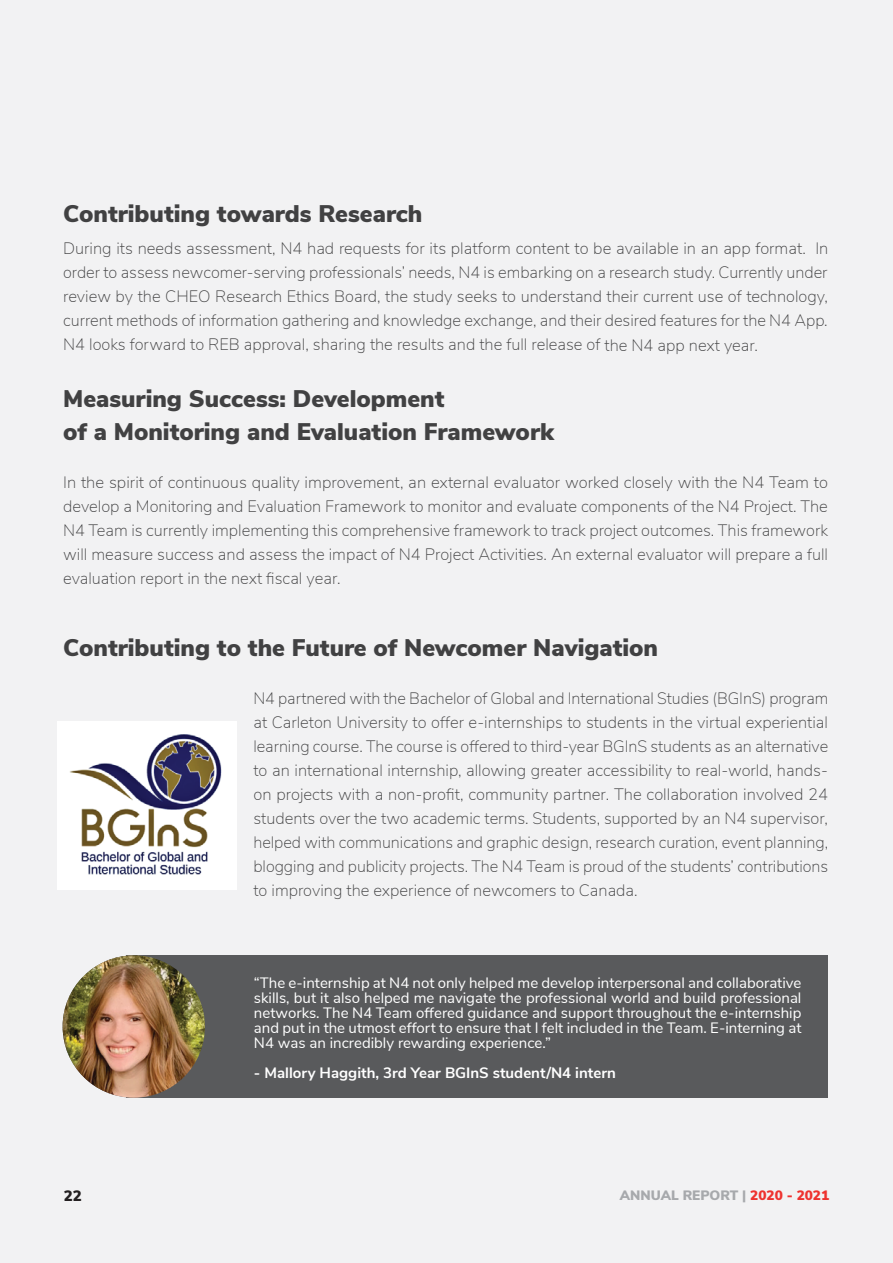
<style>
.page{position:relative;width:893px;height:1263px;background:#f2f2f3}
.page>*{position:absolute;margin:0;border:0;box-sizing:border-box;transform-origin:0 0}
.t1{font:900 24px/33px "Nunito Sans";color:#414142}
.t2{font:200 16.5px/24px "Nunito Sans";color:#414142;text-align:justify}
.t3{font:15px/15px "Nunito Sans";color:#fff;text-align:justify}
.t4{font:700 15px "Nunito Sans";color:#fff}
.t5{font:900 15px "Nunito Sans";color:#231f20}
.t6{font:900 13.65px "Nunito Sans";color:#a7a9ac}
.s1{color:#ee332f}
</style>
<div class="page">
<img style="left:58px;top:721px;width:178px;height:168px">
<div style="left:126px;top:955px;width:702px;height:143px;background:#595a5c"></div>
<img style="left:63px;top:955px;width:142px;height:143px;border-radius:71px">
<p class="t1" style="left:63px;top:197px;width:361px">Contributing towards Research</p>
<p class="t2" style="left:63px;top:235px;width:767px">During its needs assessment, N4 had requests for its platform content to be available in an app format. In order to assess newcomer-serving professionals’ needs, N4 is embarking on a research study. Currently under review by the CHEO Research Ethics Board, the study seeks to understand their current use of technology, current methods of information gathering and knowledge exchange, and their desired features for the N4 App.<br>N4 looks forward to REB approval, sharing the results and the full release of the N4 app next year.</p>
<p class="t1" style="left:63px;top:381px;width:492px">Measuring Success: Development<br>of a Monitoring and Evaluation Framework</p>
<p class="t2" style="left:63px;top:469px;width:766px">In the spirit of continuous quality improvement, an external evaluator worked closely with the N4 Team to develop a Monitoring and Evaluation Framework to monitor and evaluate components of the N4 Project. The N4 Team is currently implementing this comprehensive framework to track project outcomes. This framework will measure success and assess the impact of N4 Project Activities. An external evaluator will prepare a full evaluation report in the next fiscal year.</p>
<p class="t1" style="left:63px;top:630px;width:596px">Contributing to the Future of Newcomer Navigation</p>
<p class="t2" style="left:253px;top:685px;width:576px">N4 partnered with the Bachelor of Global and International Studies (BGInS) program at Carleton University to offer e-internships to students in the virtual experiential learning course. The course is offered to third-year BGInS students as an alternative to an international internship, allowing greater accessibility to real-world, hands&shy;on projects with a non-profit, community partner. The collaboration involved 24 students over the two academic terms. Students, supported by an N4 supervisor, helped with communications and graphic design, research curation, event planning, blogging and publicity projects. The N4 Team is proud of the students’ contributions to improving the experience of newcomers to Canada.</p>
<p class="t3" style="left:254px;top:974px;width:549px">“The e-internship at N4 not only helped me develop interpersonal and collaborative skills, but it also helped me navigate the professional world and build professional networks. The N4 Team offered guidance and support throughout the e-internship and put in the utmost effort to ensure that I felt included in the Team. E-interning at N4 was an incredibly rewarding experience.”</p>
<p class="t4" style="left:254px;top:1061px;width:363px">- Mallory Haggith, 3rd Year BGInS student/N4 intern</p>
<p class="t5" style="left:64px;top:1185px;width:20px">22</p>
<p class="t6" style="left:620px;top:1185px;width:211px">ANNUAL REPORT | <span class="s1">2020 - 2021</span></p>
</div>
